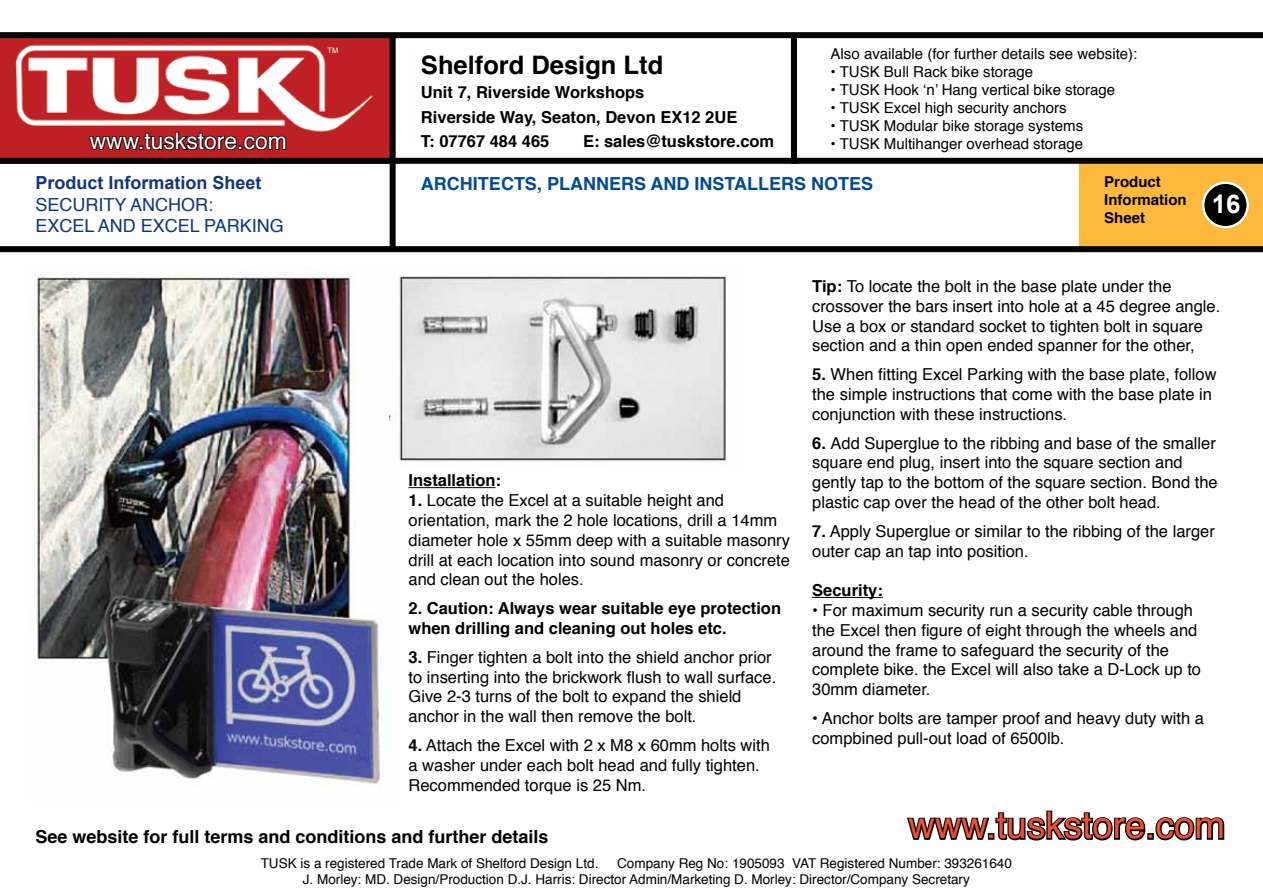
<style>
.page{position:relative;width:1263px;height:893px;background:#fff}
.page>*{position:absolute;margin:0;border:0;box-sizing:border-box;transform-origin:0 0}
.t1{font:36.75px "Helvetica";color:#f05135}
.t2{font:700 25.8px "Arial";color:#fff}
.t3{font:700 25.5px "Helvetica";color:#000}
.t4{font:22.95px "Helvetica";color:#fff}
.t5{font:700 18px "Helvetica";color:#000}
.t6{font:700 18px "Helvetica";color:#004b95}
.t7{font:18px/21.6px "Helvetica";color:#10357f}
.t8{font:700 18px "Arial";color:#10357f}
.t9{font:16.5px/19.8px "Helvetica";color:#000}
.t10{font:700 16.5px/24px "Helvetica";color:#000}
.t11{font:15px "Helvetica";color:#000}
.t12{font:700 15px/18px "Helvetica";color:#000}
.t13{font:13.5px/16.2px "Helvetica";color:#000}
.t14{font:7.5px "Helvetica";color:#fff}
.s1{font-weight:700}
</style>
<div class="page">
<img style="left:37px;top:267px;width:353px;height:519px">
<div style="left:1080px;top:162px;width:183px;height:87px;background:#fdb93b"></div>
<div style="left:1203px;top:183px;width:45px;height:44px;background:#000;border-radius:50%"></div>
<div style="left:1202px;top:182px;width:47px;height:46px;border:2px solid #fff;border-radius:50%"></div>
<img style="left:0;top:38px;width:390px;height:120px">
<svg style="left:88px;top:131px;width:199px;height:23px;background:#711316"></svg>
<div style="left:0;top:32px;width:1263px;height:6px;background:#000"></div>
<div style="left:0;top:158px;width:1263px;height:6px;background:#000"></div>
<div style="left:791px;top:38px;width:6px;height:126px;background:#000"></div>
<div style="left:0;top:246px;width:1263px;height:6px;background:#000"></div>
<svg style="left:907px;top:810px;width:239px;height:31px"></svg>
<div style="left:1147px;top:833px;width:7px;height:7px;border:3px solid #000"></div>
<svg style="left:1155px;top:817px;width:70px;height:24px"></svg>
<div style="left:390px;top:36px;width:6px;height:212px;background:#000"></div>
<hr style="left:408px;top:487px;width:88px;height:1px;background:#000">
<img style="left:390px;top:276px;width:337px;height:189px">
<hr style="left:812px;top:597px;width:71px;height:1px;background:#000">
<h3 class="t4" style="left:90px;top:123px;width:199px">www.tuskstore.com</h3>
<p class="t14" style="left:327px;top:45px;width:12px">TM</p>
<h3 class="t3" style="left:421px;top:45px;width:244px">Shelford Design Ltd</h3>
<p class="t10" style="left:421px;top:81px;width:318px">Unit 7, Riverside Workshops<br>Riverside Way, Seaton, Devon EX12 2UE<br>T: 07767 484 465</p>
<p class="t10" style="left:583px;top:129px;width:193px">E: sales@tuskstore.com</p>
<p class="t11" style="left:831px;top:42px;width:308px">Also available (for further details see website):</p>
<p class="t11" style="left:831px;top:60px;width:204px">• TUSK Bull Rack bike storage</p>
<p class="t11" style="left:831px;top:78px;width:286px">• TUSK Hook ‘n’ Hang vertical bike storage</p>
<p class="t11" style="left:831px;top:96px;width:237px">• TUSK Excel high security anchors</p>
<p class="t11" style="left:831px;top:114px;width:254px">• TUSK Modular bike storage systems</p>
<p class="t11" style="left:831px;top:132px;width:254px">• TUSK Multihanger overhead storage</p>
<p class="t8" style="left:35px;top:171px;width:228px">Product Information Sheet</p>
<p class="t7" style="left:35px;top:194px;width:250px">SECURITY ANCHOR:<br>EXCEL AND EXCEL PARKING</p>
<h2 class="t2" style="left:1212px;top:187px;width:30px">16</h2>
<p class="t6" style="left:421px;top:169px;width:454px">ARCHITECTS, PLANNERS AND INSTALLERS NOTES</p>
<p class="t12" style="left:1104px;top:173px;width:84px">Product<br>Information<br>Sheet</p>
<p class="t10" style="left:408px;top:469px;width:94px">Installation:</p>
<p class="t9" style="left:408px;top:491px;width:383px"><span class="s1">1.</span> Locate the Excel at a suitable height and orientation, mark the 2 hole locations, drill a 14mm diameter hole x 55mm deep with a suitable masonry drill at each location into sound masonry or concrete and clean out the holes.</p>
<p class="t10" style="left:408px;top:599px;width:374px;line-height:19.8px">2. Caution: Always wear suitable eye protection when drilling and cleaning out holes etc.</p>
<p class="t9" style="left:408px;top:648px;width:369px"><span class="s1">3.</span> Finger tighten a bolt into the shield anchor prior to inserting into the brickwork flush to wall surface.<br>Give 2-3 turns of the bolt to expand the shield anchor in the wall then remove the bolt.</p>
<p class="t9" style="left:408px;top:736px;width:363px"><span class="s1">4.</span> Attach the Excel with 2 x M8 x 60mm holts with a washer under each bolt head and fully tighten.<br>Recommended torque is 25 Nm.</p>
<p class="t5" style="left:35px;top:822px;width:515px">See website for full terms and conditions and further details</p>
<p class="t9" style="left:812px;top:277px;width:410px"><span class="s1">Tip:</span> To locate the bolt in the base plate under the crossover the bars insert into hole at a 45 degree angle.<br>Use a box or standard socket to tighten bolt in square section and a thin open ended spanner for the other,</p>
<p class="t9" style="left:812px;top:365px;width:406px"><span class="s1">5.</span> When fitting Excel Parking with the base plate, follow the simple instructions that come with the base plate in conjunction with these instructions.</p>
<p class="t9" style="left:812px;top:433px;width:407px"><span class="s1">6.</span> Add Superglue to the ribbing and base of the smaller square end plug, insert into the square section and gently tap to the bottom of the square section. Bond the plastic cap over the head of the other bolt head.</p>
<p class="t9" style="left:812px;top:522px;width:404px"><span class="s1">7.</span> Apply Superglue or similar to the ribbing of the larger outer cap an tap into position.</p>
<p class="t10" style="left:812px;top:579px;width:72px">Security:</p>
<p class="t9" style="left:812px;top:601px;width:390px">• For maximum security run a security cable through the Excel then figure of eight through the wheels and around the frame to safeguard the security of the complete bike. the Excel will also take a D-Lock up to 30mm diameter.</p>
<p class="t9" style="left:812px;top:709px;width:393px"><span class="s1">•</span> Anchor bolts are tamper proof and heavy duty with a compbined pull-out load of 6500lb.</p>
<h1 class="t1" style="left:908px;top:797px;width:318px">www.tuskstore.com</h1>
<p class="t13" style="left:261px;top:855px;width:339px">TUSK is a registered Trade Mark of Shelford Design Ltd.</p>
<p class="t13" style="left:303px;top:855px;width:711px;text-indent:314px">Company Reg No: 1905093 VAT Registered Number: 393261640<br>J. Morley: MD. Design/Production D.J. Harris: Director Admin/Marketing D. Morley: Director/Company Secretary</p>
</div>
